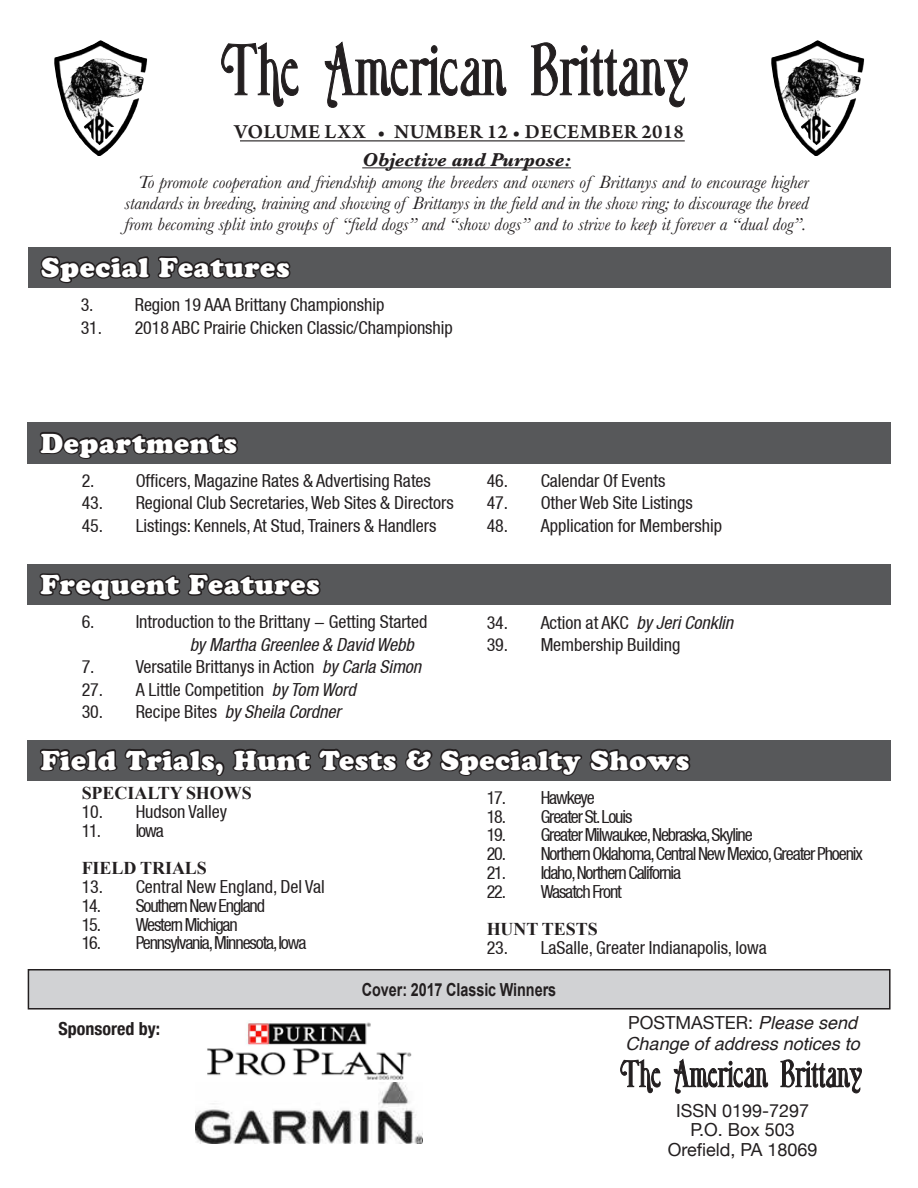
<style>
.page{position:relative;width:918px;height:1188px;background:#fff}
.page>*{position:absolute;margin:0;border:0;box-sizing:border-box;transform-origin:0 0}
.t1{font:27px "Cooper Black Std";letter-spacing:.025em;color:#fff}
.t2{font:600 21px "Arno Pro";letter-spacing:.015em;color:#231f20}
.t3{font:italic 700 19.35px "Baskerville";color:#231f20}
.t4{font:italic 18.45px/21px "Baskerville";color:#231f20;text-align:justify}
.t5{font:condensed 18px "Helvetica Neue LT";color:#231f20}
.t6{font:condensed 18px "Helvetica Neue LT";letter-spacing:-.06em;color:#231f20}
.t7{font:18px/19.5px "Helvetica Neue";color:#231f20;text-align:center}
.t8{font:italic condensed 18px "Helvetica Neue LT";color:#231f20}
.t9{font:700 18px "Times New Roman";color:#231f20}
.t10{font:italic 18px "Helvetica";color:#231f20}
.t11{font:700 18px "Arial";letter-spacing:-.005em;color:#231f20;scale:.8 1}
.t12{font:700 condensed 18px "Helvetica Neue";color:#231f20}
.s1{font-style:italic}
.s2{font-style:normal}
.s3{font-family:"Helvetica";font-style:italic}
</style>
<div class="page">
<img style="left:54px;top:41px;width:85px;height:115px">
<img style="left:771px;top:41px;width:85px;height:115px">
<hr style="left:240px;top:140px;width:445px;height:1px;background:#231f20">
<hr style="left:362px;top:167px;width:209px;height:1px;background:#231f20">
<svg style="left:221px;top:42px;width:78px;height:65px"></svg>
<svg style="left:324px;top:42px;width:183px;height:66px"></svg>
<svg style="left:531px;top:42px;width:157px;height:66px"></svg>
<svg style="left:620px;top:1059px;width:41px;height:34px"></svg>
<svg style="left:674px;top:1060px;width:94px;height:34px"></svg>
<svg style="left:780px;top:1059px;width:82px;height:34px"></svg>
<div style="left:28px;top:970px;width:862px;height:39px;background:#d1d2d4"></div>
<div style="left:28px;top:969px;width:863px;height:41px;border:2px solid #231f20"></div>
<img style="left:195px;top:1082px;width:227px;height:61px">
<div style="left:28px;top:247px;width:863px;height:41px;background:#57585a"></div>
<div style="left:27px;top:423px;width:864px;height:41px;background:#57585a"></div>
<div style="left:27px;top:564px;width:864px;height:41px;background:#57585a"></div>
<div style="left:27px;top:740px;width:864px;height:40px;background:#57585a"></div>
<svg style="left:38px;top:256px;width:654px;height:525px"></svg>
<img style="left:207px;top:1021px;width:205px;height:59px">
<p class="t2" style="left:234px;top:119px;width:451px">VOLUME LXX • NUMBER 12 • DECEMBER 2018</p>
<p class="t3" style="left:362px;top:146px;width:210px">Objective and Purpose:</p>
<p class="t4" style="left:125px;top:172px;width:686px;text-indent:13px">To promote cooperation and friendship among the breeders and owners of Brittanys and to encourage higher standards in breeding, training and showing of Brittanys in the field and in the show ring; to discourage the breed from becoming split into groups of “field dogs” and “show dogs” and to strive to keep it forever a “dual dog”.</p>
<h1 class="t1" style="left:41px;top:251px;width:250px">Special Features</h1>
<p class="t5" style="left:81px;top:294px;width:305px">3. Region 19 AAA Brittany Championship</p>
<p class="t5" style="left:81px;top:317px;width:374px">31. 2018 ABC Prairie Chicken Classic/Championship</p>
<h1 class="t1" style="left:40px;top:427px;width:198px">Departments</h1>
<p class="t5" style="left:82px;top:470px;width:351px">2. Officers, Magazine Rates &amp; Advertising Rates</p>
<p class="t5" style="left:82px;top:492px;width:374px">43. Regional Club Secretaries, Web Sites &amp; Directors</p>
<p class="t5" style="left:82px;top:515px;width:356px">45. Listings: Kennels, At Stud, Trainers &amp; Handlers</p>
<h1 class="t1" style="left:40px;top:568px;width:281px">Frequent Features</h1>
<p class="t5" style="left:82px;top:612px;width:347px">6. Introduction to the Brittany - Getting Started</p>
<p class="t8" style="left:190px;top:634px;width:226px">by Martha Greenlee &amp; David Webb</p>
<p class="t5" style="left:82px;top:657px;width:341px">7. Versatile Brittanys in Action <span class="s1">by Carla Simon</span></p>
<p class="t5" style="left:82px;top:679px;width:276px">27. A Little Competition <span class="s1">by Tom Word</span></p>
<p class="t8" style="left:82px;top:702px;width:261px"><span class="s2">30. Recipe Bites</span> by Sheila Cordner</p>
<p class="t5" style="left:487px;top:470px;width:180px">46. Calendar Of Events</p>
<p class="t5" style="left:487px;top:492px;width:208px">47. Other Web Site Listings</p>
<p class="t5" style="left:487px;top:515px;width:237px">48. Application for Membership</p>
<p class="t5" style="left:487px;top:612px;width:248px">34. Action at AKC <span class="s1">by Jeri Conklin</span></p>
<p class="t5" style="left:487px;top:635px;width:195px">39. Membership Building</p>
<h1 class="t1" style="left:41px;top:744px;width:650px">Field Trials, Hunt Tests &amp; Specialty Shows</h1>
<p class="t9" style="left:82px;top:781px;width:172px">SPECIALTY SHOWS</p>
<p class="t5" style="left:82px;top:801px;width:147px">10. Hudson Valley</p>
<p class="t5" style="left:82px;top:820px;width:84px">11. Iowa</p>
<p class="t9" style="left:82px;top:856px;width:127px">FIELD TRIALS</p>
<p class="t5" style="left:82px;top:876px;width:245px">13. Central New England, Del Val</p>
<p class="t6" style="left:82px;top:895px;width:185px">14. Southern New England</p>
<p class="t6" style="left:82px;top:914px;width:158px">15. Western Michigan</p>
<p class="t6" style="left:82px;top:932px;width:226px">16. Pennsylvania,Minnesota,Iowa</p>
<p class="t6" style="left:487px;top:787px;width:110px">17. Hawkeye</p>
<p class="t6" style="left:487px;top:806px;width:147px">18. Greater St.Louis</p>
<p class="t6" style="left:487px;top:825px;width:268px">19. Greater Milwaukee,Nebraska,Skyline</p>
<p class="t6" style="left:487px;top:843px;width:378px">20. Northern Oklahoma,Central New Mexico,Greater Phoenix</p>
<p class="t6" style="left:487px;top:862px;width:196px">21. Idaho,Northern California</p>
<p class="t6" style="left:487px;top:881px;width:137px">22. Wasatch Front</p>
<p class="t9" style="left:487px;top:917px;width:113px">HUNT TESTS</p>
<p class="t5" style="left:487px;top:937px;width:282px">23. LaSalle, Greater Indianapolis, Iowa</p>
<p class="t12" style="left:58px;top:1014px;width:103px">Sponsored by:</p>
<p class="t11" style="left:362px;top:977px;width:245px">Cover: 2017 Classic Winners</p>
<p class="t7" style="left:628px;top:1014px;width:231px">POSTMASTER: <span class="s3">Please send</span></p>
<p class="t10" style="left:626px;top:1030px;width:236px">Change of address notices to</p>
<p class="t7" style="left:668px;top:1102px;width:151px">ISSN 0199-7297<br>P.O. Box 503<br>Orefield, PA 18069</p>
</div>
